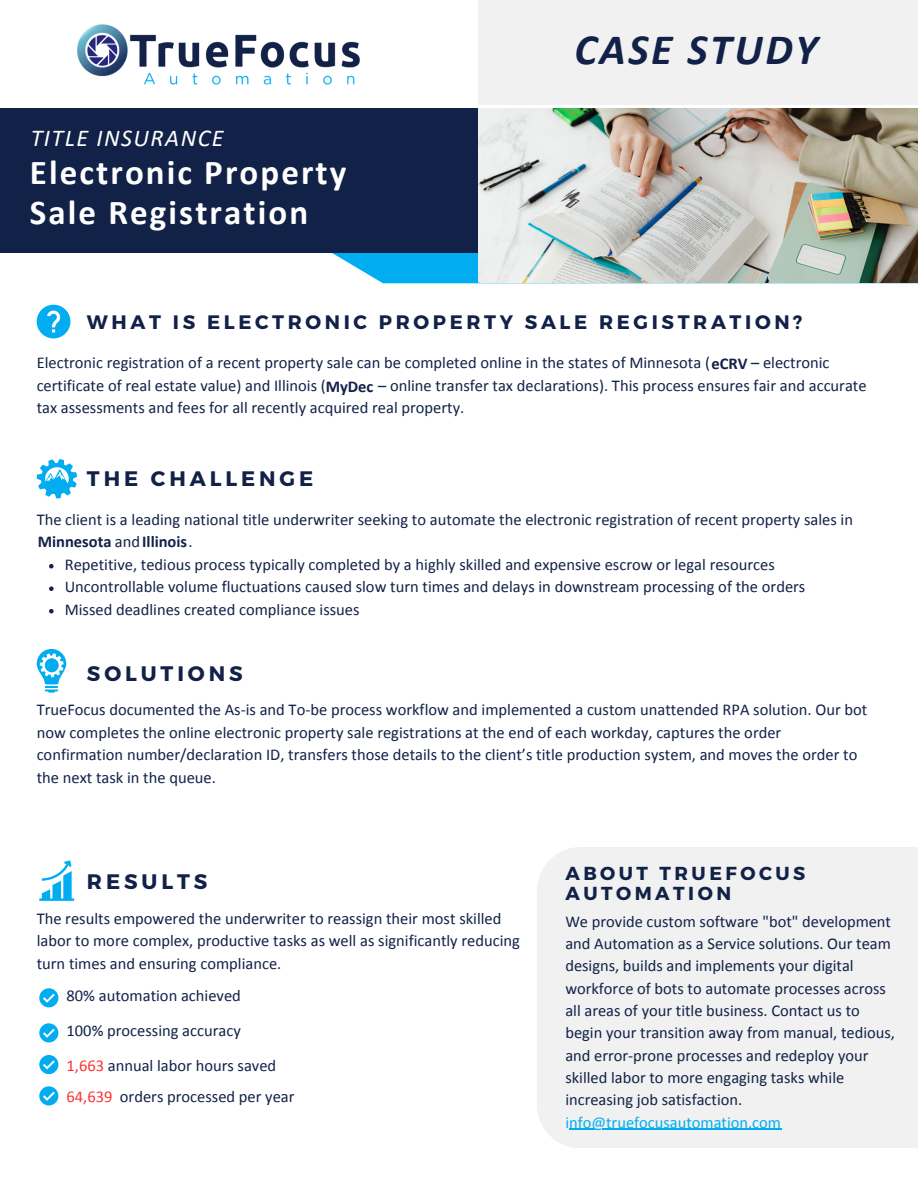
<style>
.page{position:relative;width:918px;height:1188px;background:#fff}
.page>*{position:absolute;margin:0;border:0;box-sizing:border-box;transform-origin:0 0}
.t1{font:italic 700 43.5px "Calibri";letter-spacing:.06em;color:#122147}
.t2{font:700 34.95px/39.3px "Calibri";letter-spacing:.06em;color:#fff}
.t3{font:italic 24.15px "Calibri";letter-spacing:.06em;color:#fff}
.t4{font:700 21px "Montserrat";letter-spacing:.185em;color:#122147}
.t5{font:700 19.5px "Montserrat";letter-spacing:.185em;color:#122147}
.t6{font:700 18.75px/20px "Montserrat";letter-spacing:.185em;color:#122147}
.t7{font:16.5px/22.5px "Calibri";color:#122147}
.t8{font:16.5px "Calibri";color:#01adf0}
.s1{font-weight:700}
.s2{color:#ff3131}
</style>
<div class="page">
<div style="left:0;top:109px;width:521px;height:144px;background:#122147"></div>
<svg style="left:332px;top:253px;width:147px;height:30px"></svg>
<div style="left:479px;top:0;width:439px;height:104px;background:#f1f1f1"></div>
<img style="left:479px;top:109px;width:439px;height:174px">
<div style="left:537px;top:847px;width:381px;height:300px;background:#f0f1f0"></div>
<img style="left:77px;top:24px;width:283px;height:61px">
<svg style="left:37px;top:305px;width:33px;height:33px"></svg>
<svg style="left:37px;top:459px;width:40px;height:39px"></svg>
<svg style="left:49px;top:564px;width:5px;height:4px"></svg>
<svg style="left:49px;top:586px;width:5px;height:5px"></svg>
<svg style="left:49px;top:609px;width:5px;height:4px"></svg>
<hr style="left:569px;top:1129px;width:212px;height:1px;background:#01adf0">
<svg style="left:37px;top:649px;width:29px;height:44px"></svg>
<svg style="left:39px;top:860px;width:35px;height:41px"></svg>
<svg style="left:39px;top:988px;width:19px;height:19px"></svg>
<svg style="left:39px;top:1023px;width:19px;height:19px"></svg>
<svg style="left:39px;top:1055px;width:19px;height:19px"></svg>
<svg style="left:39px;top:1086px;width:19px;height:19px"></svg>
<h3 class="t3" style="left:31px;top:128px;width:194px">TITLE INSURANCE</h3>
<h2 class="t2" style="left:30px;top:156px;width:318px">Electronic Property<br>Sale Registration</h2>
<h1 class="t1" style="left:574px;top:31px;width:245px">CASE STUDY</h1>
<p class="t5" style="left:87px;top:310px;width:717px">WHAT IS ELECTRONIC PROPERTY SALE REGISTRATION?</p>
<p class="t7" style="left:37px;top:353px;width:831px">Electronic registration of a recent property sale can be completed online in the states of Minnesota (<span class="s1">eCRV</span> – electronic certificate of real estate value) and Illinois (<span class="s1">MyDec</span> – online transfer tax declarations). This process ensures fair and accurate tax assessments and fees for all recently acquired real property.</p>
<p class="t4" style="left:87px;top:465px;width:228px">THE CHALLENGE</p>
<p class="t7" style="left:37px;top:509px;width:818px">The client is a leading national title underwriter seeking to automate the electronic registration of recent property sales in<br><span class="s1">Minnesota</span> and <span class="s1">Illinois</span>.</p>
<p class="t7" style="left:65px;top:554px;width:742px">Repetitive, tedious process typically completed by a highly skilled and expensive escrow or legal resources<br>Uncontrollable volume fluctuations caused slow turn times and delays in downstream processing of the orders<br>Missed deadlines created compliance issues</p>
<p class="t4" style="left:87px;top:660px;width:157px">SOLUTIONS</p>
<p class="t7" style="left:37px;top:700px;width:832px">TrueFocus documented the As-is and To-be process workflow and implemented a custom unattended RPA solution. Our bot now completes the online electronic property sale registrations at the end of each workday, captures the order confirmation number/declaration ID, transfers those details to the client’s title production system, and moves the order to the next task in the queue.</p>
<p class="t4" style="left:87px;top:868px;width:122px">RESULTS</p>
<p class="t6" style="left:565px;top:863px;width:242px">ABOUT TRUEFOCUS<br>AUTOMATION</p>
<p class="t7" style="left:37px;top:908px;width:485px">The results empowered the underwriter to reassign their most skilled labor to more complex, productive tasks as well as significantly reducing turn times and ensuring compliance.</p>
<p class="t7" style="left:565px;top:911px;width:331px">We provide custom software "bot" development and Automation as a Service solutions. Our team designs, builds and implements your digital workforce of bots to automate processes across all areas of your title business. Contact us to begin your transition away from manual, tedious, and error-prone processes and redeploy your skilled labor to more engaging tasks while increasing job satisfaction.</p>
<p class="t8" style="left:565px;top:1115px;width:217px">info@truefocusautomation.com</p>
<p class="t7" style="left:67px;top:979px;width:211px;line-height:35px">80% automation achieved<br>100% processing accuracy<br><span class="s2">1,663</span> annual labor hours saved</p>
<p class="t7" style="left:67px;top:1087px;width:230px"><span class="s2">64,639</span> orders processed per year</p>
</div>
